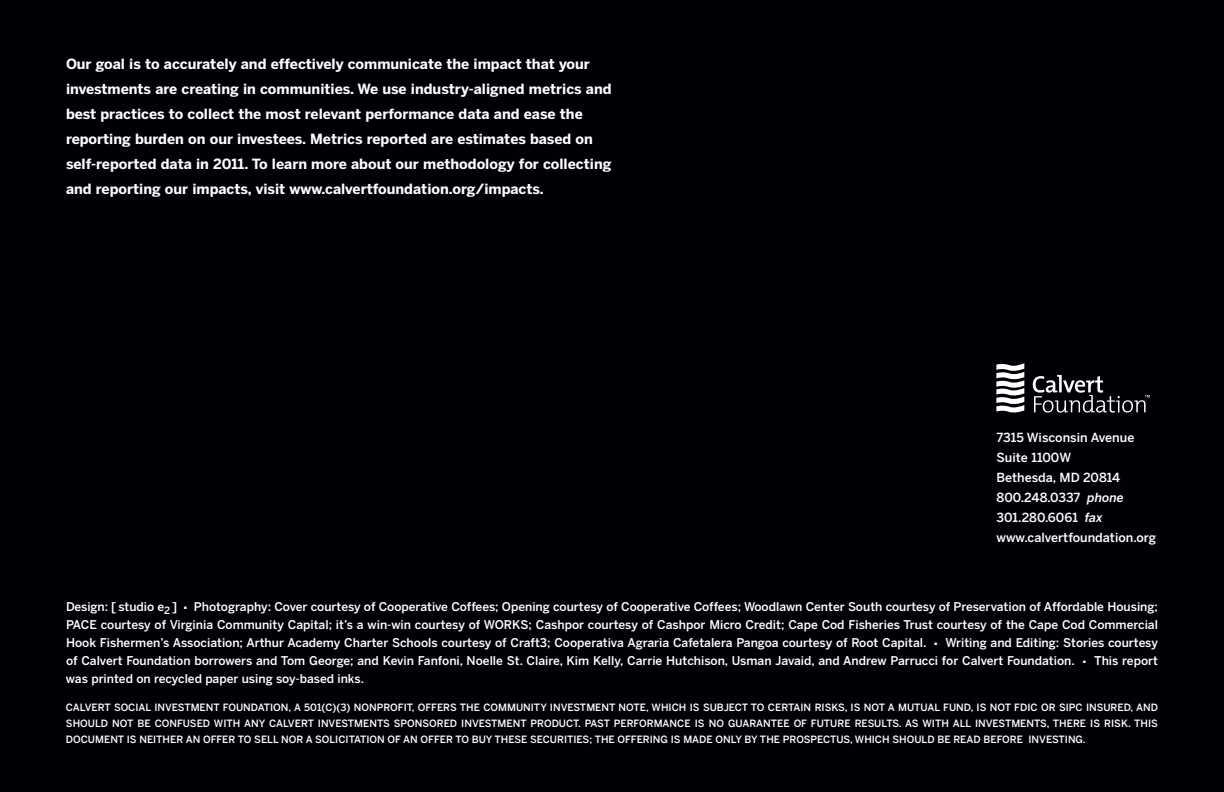
<style>
.page{position:relative;width:1224px;height:792px;background:#000006}
.page>*{position:absolute;margin:0;border:0;box-sizing:border-box;transform-origin:0 0}
.t1{font:700 14px/25px "Benton Sans";color:#fff}
.t2{font:500 12.4px/20px "Benton Sans";color:#fff}
.t3{font:500 12px/18px "Benton Sans";color:#fff;text-align:justify}
.t4{font:500 10px/16px "Benton Sans";color:#fff;text-align:justify}
.s1{font-style:italic}
</style>
<div class="page">
<svg style="left:996px;top:363px;width:28px;height:50px"></svg>
<svg style="left:1033px;top:375px;width:117px;height:38px"></svg>
<p class="t1" style="left:66px;top:53px;width:547px">Our goal is to accurately and effectively communicate the impact that your investments are creating in communities. We use industry-aligned metrics and best practices to collect the most relevant performance data and ease the reporting burden on our investees. Metrics reported are estimates based on self-reported data in 2011. To learn more about our methodology for collecting and reporting our impacts, visit www.calvertfoundation.org/impacts.</p>
<p class="t2" style="left:997px;top:429px;width:161px">7315 Wisconsin Avenue<br>Suite 1100W<br>Bethesda, MD 20814<br>800.248.0337 <span class="s1">phone<br></span>301.280.6061 <span class="s1">fax </span>www.calvertfoundation.org</p>
<p class="t3" style="left:66px;top:599px;width:1094px;text-indent:128px">Photography: Cover courtesy of Cooperative Coffees; Opening courtesy of Cooperative Coffees; Woodlawn Center South courtesy of Preservation of Affordable Housing; PACE courtesy of Virginia Community Capital; it’s a win-win courtesy of WORKS; Cashpor courtesy of Cashpor Micro Credit; Cape Cod Fisheries Trust courtesy of the Cape Cod Commercial Hook Fishermen’s Association; Arthur Academy Charter Schools courtesy of Craft3; Cooperativa Agraria Cafetalera Pangoa courtesy of Root Capital.</p>
<p class="t3" style="left:66px;top:599px;width:113px">Design: [ studio e<sub>2</sub> ]</p>
<p class="t3" style="left:66px;top:635px;width:1094px;text-indent:879px">Writing and Editing: Stories courtesy of Calvert Foundation borrowers and Tom George; and Kevin Fanfoni, Noelle St. Claire, Kim Kelly, Carrie Hutchison, Usman Javaid, and Andrew Parrucci for Calvert Foundation.</p>
<p class="t3" style="left:1094px;top:653px;width:65px">This report</p>
<p class="t3" style="left:66px;top:671px;width:299px">was printed on recycled paper using soy-based inks.</p>
<p class="t4" style="left:66px;top:700px;width:1094px">CALVERT SOCIAL INVESTMENT FOUNDATION, A 501(C)(3) NONPROFIT, OFFERS THE COMMUNITY INVESTMENT NOTE, WHICH IS SUBJECT TO CERTAIN RISKS, IS NOT A MUTUAL FUND, IS NOT FDIC OR SIPC INSURED, AND SHOULD NOT BE CONFUSED WITH ANY CALVERT INVESTMENTS SPONSORED INVESTMENT PRODUCT. PAST PERFORMANCE IS NO GUARANTEE OF FUTURE RESULTS. AS WITH ALL INVESTMENTS, THERE IS RISK. THIS DOCUMENT IS NEITHER AN OFFER TO SELL NOR A SOLICITATION OF AN OFFER TO BUY THESE SECURITIES; THE OFFERING IS MADE ONLY BY THE PROSPECTUS, WHICH SHOULD BE READ BEFORE INVESTING.</p>
</div>
